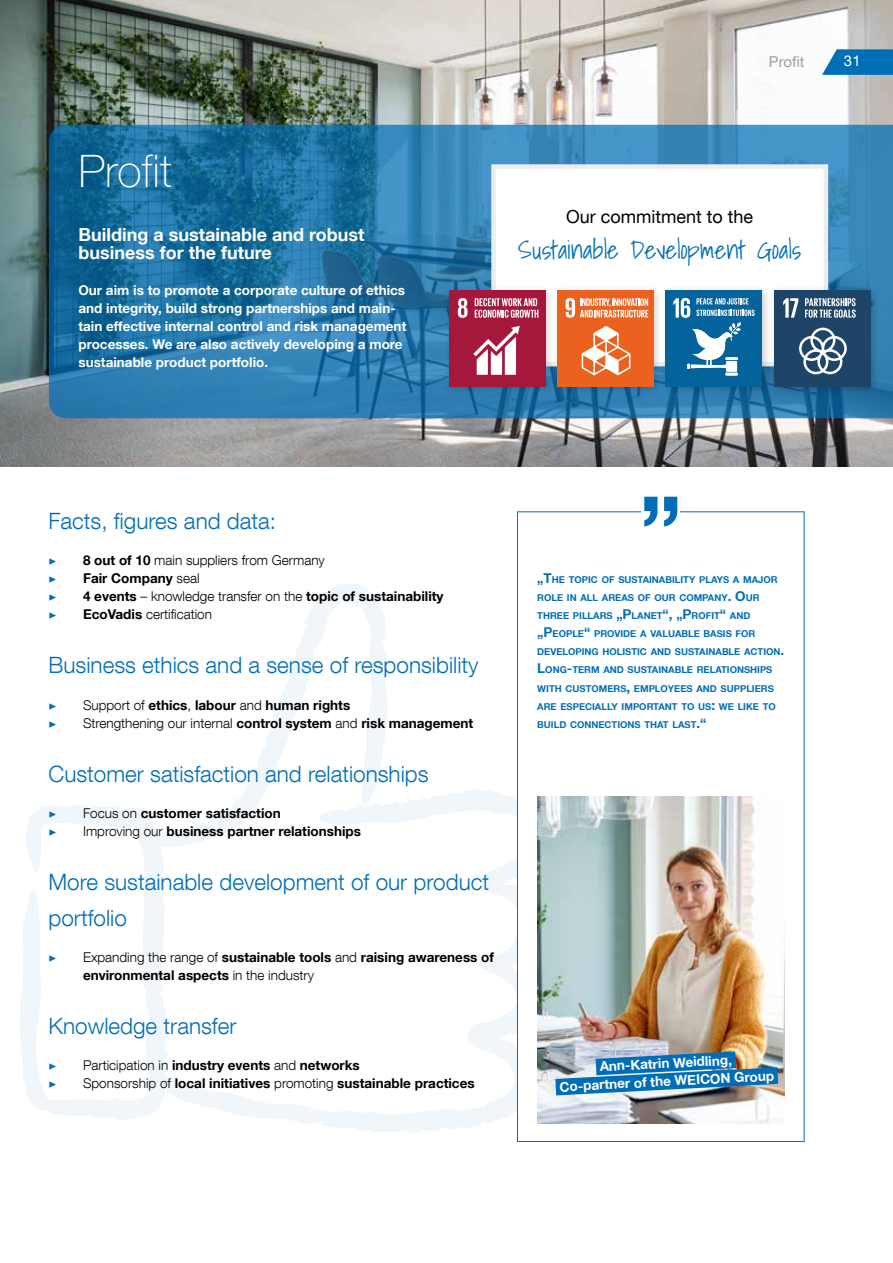
<style>
.page{position:relative;width:893px;height:1263px;background:#fff}
.page>*{position:absolute;margin:0;border:0;box-sizing:border-box;transform-origin:0 0}
.t1{font:100 45px "Helvetica Neue";color:#fff}
.t2{font:300 25.5px "Shadows Into";color:#006eb7}
.t3{font:300 22.5px/36px "Helvetica Neue LT Com";color:#006eb7}
.t4{font:700 18px/18px "Helvetica Neue LT Com";color:#fff}
.t5{font:18px "Helvetica Neue LT Com";color:#000}
.t6{font:15px "Helvetica Neue LT Com";color:#9d9d9c}
.t7{font:15px "Helvetica Neue LT Com";color:#fff}
.t8{font:700 13.5px/18px "Helvetica Neue LT Com";color:#000}
.t9{font:700 13.5px/18px "Helvetica Neue LT Com";color:#fff}
.t10{font:300 13.5px "Helvetica Neue LT Com";color:#000}
.t11{font:13.5px "Minion Pro";color:#006eb7}
.t12{font:700 9.45px/18px "Helvetica Neue LT Com";color:#006eb7}
.s1{font-weight:700}
.s2{font-weight:300}
.s3{font-size:13.5px}
</style>
<div class="page">
<img style="left:0;top:0;width:893px;height:466px">
<div style="left:517px;top:512px;width:287px;height:630px;background:#fff;border:1px solid #006eb7"></div>
<img style="left:537px;top:796px;width:247px;height:328px">
<div style="left:641px;top:497px;width:39px;height:30px;background:#fff"></div>
<svg style="left:644px;top:497px;width:33px;height:29px"></svg>
<svg style="left:20px;top:805px;width:145px;height:315px"></svg>
<svg style="left:147px;top:584px;width:240px;height:263px"></svg>
<svg style="left:317px;top:788px;width:200px;height:172px"></svg>
<svg style="left:157px;top:960px;width:360px;height:173px"></svg>
<svg style="left:49px;top:125px;width:844px;height:293px;background:#2677a9"></svg>
<div style="left:494px;top:167px;width:332px;height:197px;background:#fff"></div>
<div style="left:491px;top:164px;width:337px;height:202px;border:4px solid #ededed"></div>
<div style="left:552px;top:285px;width:111px;height:111px;background:#000;opacity:.2"></div>
<div style="left:557px;top:290px;width:97px;height:96px;background:#eb611e"></div>
<svg style="left:582px;top:326px;width:48px;height:49px"></svg>
<svg style="left:565px;top:298px;width:83px;height:20px"></svg>
<div style="left:661px;top:285px;width:111px;height:111px;background:#000;opacity:.2"></div>
<div style="left:666px;top:290px;width:96px;height:96px;background:#05639b"></div>
<svg style="left:673px;top:298px;width:82px;height:77px"></svg>
<div style="left:769px;top:285px;width:111px;height:111px;background:#000;opacity:.2"></div>
<div style="left:774px;top:290px;width:96px;height:96px;background:#1e4468"></div>
<svg style="left:783px;top:298px;width:15px;height:20px"></svg>
<svg style="left:799px;top:328px;width:48px;height:46px"></svg>
<svg style="left:805px;top:298px;width:51px;height:20px"></svg>
<div style="left:444px;top:285px;width:111px;height:111px;background:#000;opacity:.2"></div>
<div style="left:449px;top:290px;width:96px;height:96px;background:#a6183b"></div>
<svg style="left:458px;top:298px;width:9px;height:20px"></svg>
<svg style="left:473px;top:326px;width:47px;height:49px"></svg>
<svg style="left:475px;top:298px;width:63px;height:20px"></svg>
<img style="left:538px;top:1042px;width:247px;height:62px">
<svg style="left:822px;top:49px;width:71px;height:26px;background:#1d7ebe"></svg>
<h1 class="t1" style="left:78px;top:146px;width:95px">Profit</h1>
<h3 class="t4" style="left:78px;top:225px;width:287px">Building a sustainable and robust business for the future</h3>
<p class="t9" style="left:78px;top:281px;width:329px">Our aim is to promote a corporate culture of ethics and integrity, build strong partnerships and main&shy;tain effective internal control and risk management processes. We are also actively developing a more sustainable product portfolio.</p>
<p class="t6" style="left:769px;top:52px;width:37px">Profit</p>
<p class="t7" style="left:844px;top:52px;width:18px">31</p>
<h3 class="t5" style="left:566px;top:206px;width:189px">Our commitment to the</h3>
<h2 class="t2" style="left:518px;top:229px;width:284px">Sustainable Development Goals</h2>
<h3 class="t3" style="left:49px;top:503px;width:229px">Facts, figures and data:</h3>
<p class="t11" style="left:49px;top:552px;width:10px">▶</p>
<p class="t10" style="left:83px;top:552px;width:243px"><span class="s1">8 out of 10</span> main suppliers from Germany</p>
<p class="t11" style="left:49px;top:570px;width:10px">▶</p>
<p class="t8" style="left:83px;top:569px;width:118px">Fair Company <span class="s2">seal</span></p>
<p class="t11" style="left:49px;top:588px;width:10px">▶</p>
<p class="t8" style="left:83px;top:587px;width:362px">4 events <span class="s2">– knowledge transfer on the</span> topic of sustainability</p>
<p class="t11" style="left:49px;top:606px;width:10px">▶</p>
<p class="t10" style="left:83px;top:606px;width:131px"><span class="s1">EcoVadis</span> certification</p>
<h3 class="t3" style="left:49px;top:647px;width:432px">Business ethics and a sense of responsibility</h3>
<p class="t11" style="left:49px;top:696px;width:10px">▶</p>
<p class="t8" style="left:83px;top:695px;width:269px"><span class="s2">Support of</span> ethics<span class="s2">,</span> labour <span class="s2">and</span> human rights</p>
<p class="t11" style="left:49px;top:714px;width:10px">▶</p>
<p class="t10" style="left:83px;top:714px;width:392px">Strengthening our internal <span class="s1">control system</span> and <span class="s1">risk management</span></p>
<h3 class="t3" style="left:49px;top:755px;width:382px">Customer satisfaction and relationships</h3>
<p class="t11" style="left:49px;top:804px;width:10px">▶</p>
<p class="t8" style="left:83px;top:803px;width:199px"><span class="s2">Focus on</span> customer satisfaction</p>
<p class="t11" style="left:49px;top:822px;width:10px">▶</p>
<p class="t8" style="left:83px;top:821px;width:279px"><span class="s2">Improving our</span> business partner relationships</p>
<h3 class="t3" style="left:49px;top:863px;width:442px">More sustainable development of our product portfolio</h3>
<p class="t11" style="left:49px;top:948px;width:10px">▶</p>
<p class="t8" style="left:83px;top:947px;width:412px"><span class="s2">Expanding the range of</span> sustainable tools <span class="s2">and</span> raising awareness of environmental aspects <span class="s2">in the industry</span></p>
<h3 class="t3" style="left:49px;top:1007px;width:189px">Knowledge transfer</h3>
<p class="t11" style="left:49px;top:1056px;width:10px">▶</p>
<p class="t8" style="left:83px;top:1055px;width:278px"><span class="s2">Participation in</span> industry events <span class="s2">and</span> networks</p>
<p class="t11" style="left:49px;top:1074px;width:10px">▶</p>
<p class="t8" style="left:83px;top:1073px;width:393px"><span class="s2">Sponsorship of</span> local initiatives <span class="s2">promoting</span> sustainable practices</p>
<p class="t12" style="left:537px;top:571px;width:248px"><span class="s3">„T</span>HE TOPIC OF SUSTAINABILITY PLAYS A MAJOR ROLE IN ALL AREAS OF OUR COMPANY<span class="s3">. O</span>UR THREE PILLARS <span class="s3">„P</span>LANET<span class="s3">“, „P</span>ROFIT<span class="s3">“</span> AND <span class="s3">„P</span>EOPLE<span class="s3">“</span> PROVIDE A VALUABLE BASIS FOR DEVELOPING HOLISTIC AND SUSTAINABLE ACTION<span class="s3">.<br>L</span>ONG<span class="s3">-</span>TERM AND SUSTAINABLE RELATIONSHIPS WITH CUSTOMERS<span class="s3">,</span> EMPLOYEES AND SUPPLIERS ARE ESPECIALLY IMPORTANT TO US<span class="s3">:</span> WE LIKE TO BUILD CONNECTIONS THAT LAST<span class="s3">.“</span></p>
<p class="t9" style="left:558px;top:1059px;width:216px;text-align:center;rotate:-3deg">Ann-Katrin Weidling,<br>Co-partner of the WEICON Group</p>
</div>
